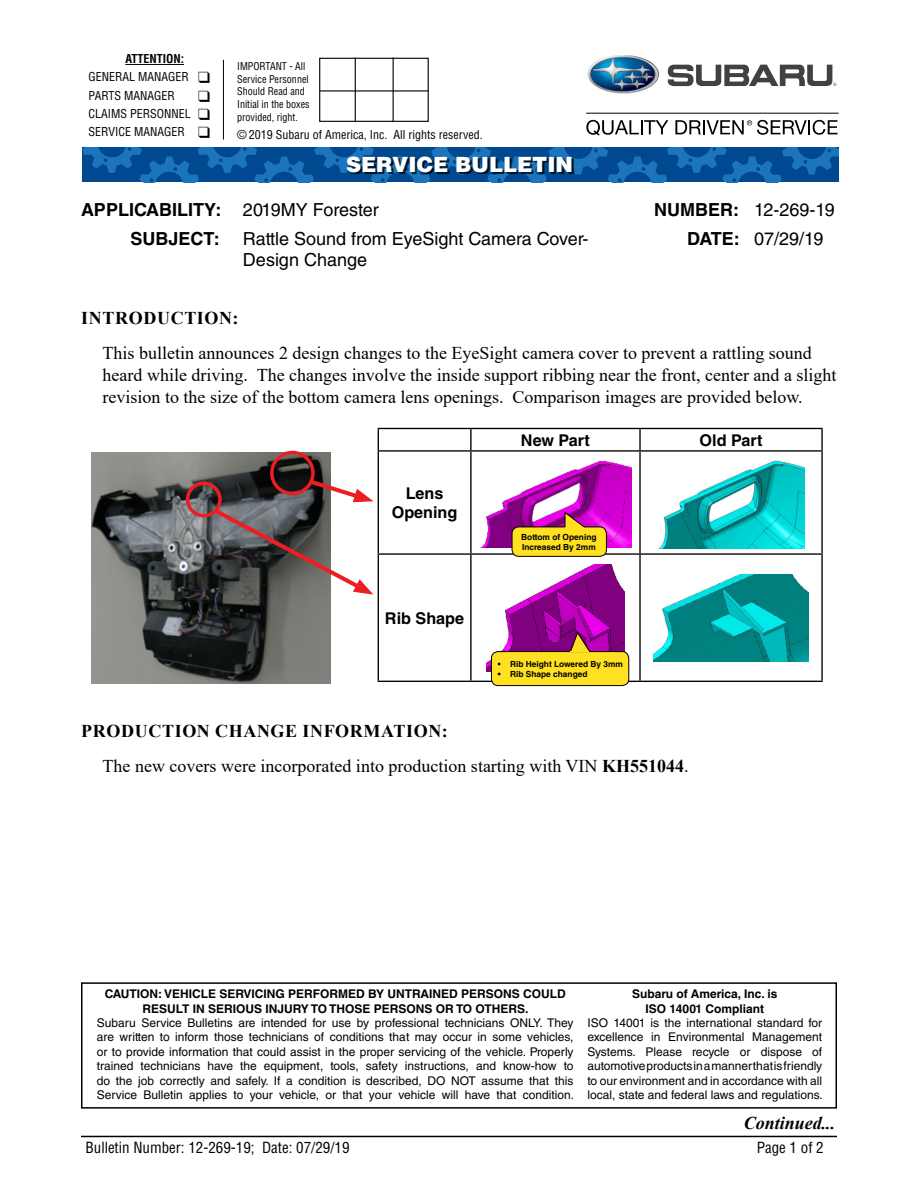
<style>
.page{position:relative;width:918px;height:1188px;background:#fff}
.page>*{position:absolute;margin:0;border:0;box-sizing:border-box;transform-origin:0 0}
.t1{font:900 21px "Helvetica LT Std";color:#fff}
.t2{font:18px/21.6px "Times New Roman";color:#000}
.t3{font:18px/28.3px "Helvetica LT Std";color:#000}
.t4{font:700 18px/28.3px "Helvetica LT Std";color:#000}
.t5{font:700 18px "Times New Roman";letter-spacing:.035em;color:#000}
.t6{font:italic 700 18px "Times New Roman";color:#000}
.t7{font:700 16.2px/19.5px "Helvetica LT Std";color:#000;text-align:center}
.t8{font:condensed 15px "Helvetica LT Std";color:#000}
.t9{font:12px/14.4px "Helvetica LT Std";color:#000;text-align:justify}
.t10{font:700 12px/14.4px "Helvetica LT Std";color:#000;text-align:center}
.t11{font:condensed 12px/18.1px "Helvetica LT Std";color:#000}
.t12{font:condensed 10.5px/12.6px "Helvetica LT Std";color:#000;scale:.96 1}
.t13{font:700 8.4px/10.1px "Helvetica LT Std";color:#000}
.s1{font-weight:700}
.s2{font-weight:400}
</style>
<div class="page">
<hr style="left:81px;top:1136px;width:756px;height:1px;background:#000">
<div style="left:81px;top:982px;width:756px;height:127px;border:2px solid #000"></div>
<hr style="left:378px;top:428px;width:93px;height:1px;background:#000">
<svg style="left:378px;top:429px;width:1px;height:21px"></svg>
<hr style="left:471px;top:428px;width:169px;height:1px;background:#000">
<hr style="left:470px;top:429px;width:2px;height:21px;background:#000">
<hr style="left:640px;top:428px;width:183px;height:1px;background:#000">
<hr style="left:639px;top:429px;width:2px;height:21px;background:#000">
<hr style="left:821px;top:429px;width:2px;height:21px;background:#000">
<hr style="left:378px;top:450px;width:93px;height:2px;background:#000">
<hr style="left:378px;top:452px;width:1px;height:101px;background:#000">
<hr style="left:471px;top:450px;width:169px;height:2px;background:#000">
<hr style="left:470px;top:452px;width:2px;height:101px;background:#000">
<hr style="left:640px;top:450px;width:183px;height:2px;background:#000">
<hr style="left:639px;top:452px;width:2px;height:101px;background:#000">
<hr style="left:821px;top:452px;width:2px;height:101px;background:#000">
<hr style="left:378px;top:553px;width:93px;height:2px;background:#000">
<hr style="left:378px;top:555px;width:1px;height:126px;background:#000">
<hr style="left:471px;top:553px;width:169px;height:2px;background:#000">
<hr style="left:470px;top:555px;width:2px;height:126px;background:#000">
<hr style="left:640px;top:553px;width:183px;height:2px;background:#000">
<hr style="left:639px;top:555px;width:2px;height:126px;background:#000">
<hr style="left:821px;top:555px;width:2px;height:126px;background:#000">
<hr style="left:378px;top:681px;width:93px;height:1px;background:#000">
<hr style="left:471px;top:681px;width:169px;height:1px;background:#000">
<hr style="left:640px;top:681px;width:183px;height:1px;background:#000">
<img style="left:480px;top:460px;width:152px;height:88px">
<img style="left:658px;top:460px;width:146px;height:89px">
<img style="left:486px;top:564px;width:139px;height:107px">
<img style="left:653px;top:574px;width:156px;height:87px">
<img style="left:92px;top:453px;width:239px;height:230px">
<div style="left:186px;top:482px;width:36px;height:35px;border:3px solid #ed1d24;border-radius:50%"></div>
<div style="left:270px;top:451px;width:45px;height:44px;border:3px solid #ed1d24;border-radius:50%"></div>
<svg style="left:211px;top:477px;width:162px;height:118px"></svg>
<div style="left:512px;top:527px;width:94px;height:29px;background:#ffe121;border-radius:7px"></div>
<div style="left:512px;top:527px;width:95px;height:30px;border:1px solid #000;border-radius:7px"></div>
<svg style="left:564px;top:511px;width:21px;height:17px"></svg>
<div style="left:491px;top:652px;width:138px;height:34px;background:#ffe121;border-radius:7px"></div>
<div style="left:491px;top:651px;width:138px;height:35px;border:1px solid #000;border-radius:7px"></div>
<svg style="left:570px;top:631px;width:21px;height:22px"></svg>
<svg style="left:82px;top:147px;width:757px;height:35px;background:#09579e"></svg>
<div style="left:348px;top:158px;width:225px;height:16px;background:#000;opacity:.75"></div>
<div style="left:319px;top:58px;width:110px;height:64px;border:1px solid #000"></div>
<hr style="left:355px;top:58px;width:1px;height:64px;background:#000">
<hr style="left:393px;top:58px;width:1px;height:64px;background:#000">
<hr style="left:320px;top:90px;width:109px;height:2px;background:#000">
<hr style="left:125px;top:64px;width:59px;height:1px;background:#000">
<hr style="left:223px;top:60px;width:1px;height:80px;background:#000">
<img style="left:588px;top:55px;width:71px;height:39px">
<svg style="left:668px;top:64px;width:168px;height:22px"></svg>
<hr style="left:586px;top:113px;width:253px;height:1px;background:#000">
<svg style="left:586px;top:120px;width:82px;height:16px"></svg>
<svg style="left:675px;top:120px;width:163px;height:15px"></svg>
<p class="t11" style="left:89px;top:50px;width:123px;text-indent:37px"><span class="s1">ATTENTION:<br></span>GENERAL MANAGER ❑<br>PARTS MANAGER</p>
<p class="t11" style="left:89px;top:104px;width:123px">CLAIMS PERSONNEL ❑<br>SERVICE MANAGER ❑</p>
<p class="t12" style="left:237px;top:60px;width:77px">IMPORTANT - All<br>Service Personnel<br>Should Read and<br>Initial in the boxes provided, right.</p>
<p class="t11" style="left:237px;top:126px;width:247px">© 2019 Subaru of America, Inc. All rights reserved.</p>
<h1 class="t1" style="left:346px;top:151px;width:229px">SERVICE BULLETIN</h1>
<h2 class="t4" style="left:130px;top:196px;width:250px;text-indent:-49px">APPLICABILITY: <span class="s2">2019MY Forester<br></span>SUBJECT:</h2>
<h2 class="t3" style="left:243px;top:228px;width:347px;line-height:21.6px">Rattle Sound from EyeSight Camera Cover-<br>Design Change</h2>
<h2 class="t3" style="left:687px;top:196px;width:149px;text-indent:-33px"><span class="s1">NUMBER:</span> 12-269-19<br><span class="s1">DATE:</span> 07/29/19</h2>
<h2 class="t5" style="left:81px;top:305px;width:159px">INTRODUCTION:</h2>
<p class="t2" style="left:103px;top:342px;width:736px">This bulletin announces 2 design changes to the EyeSight camera cover to prevent a rattling sound heard while driving. The changes involve the inside support ribbing near the front, center and a slight revision to the size of the bottom camera lens openings. Comparison images are provided below.</p>
<h3 class="t7" style="left:521px;top:430px;width:70px">New Part</h3>
<h3 class="t7" style="left:700px;top:430px;width:64px">Old Part</h3>
<h3 class="t7" style="left:392px;top:483px;width:67px">Lens<br>Opening</h3>
<h3 class="t7" style="left:385px;top:608px;width:81px">Rib Shape</h3>
<p class="t13" style="left:521px;top:532px;width:77px">Bottom of Opening<br>Increased By 2mm</p>
<p class="t13" style="left:498px;top:658px;width:127px">• Rib Height Lowered By 3mm</p>
<p class="t13" style="left:498px;top:669px;width:91px">• Rib Shape changed</p>
<h2 class="t2" style="left:103px;top:713px;width:588px;line-height:35.1px;text-indent:-21px"><span class="s1">PRODUCTION CHANGE INFORMATION:<br></span>The new covers were incorporated into production starting with VIN <span class="s1">KH551044</span>.</h2>
<p class="t10" style="left:105px;top:987px;width:463px">CAUTION: VEHICLE SERVICING PERFORMED BY UNTRAINED PERSONS COULD<br>RESULT IN SERIOUS INJURY TO THOSE PERSONS OR TO OTHERS.</p>
<p class="t9" style="left:97px;top:1016px;width:479px">Subaru Service Bulletins are intended for use by professional technicians ONLY. They are written to inform those technicians of conditions that may occur in some vehicles, or to provide information that could assist in the proper servicing of the vehicle. Properly trained technicians have the equipment, tools, safety instructions, and know-how to do the job correctly and safely. If a condition is described, DO NOT assume that this Service Bulletin applies to your vehicle, or that your vehicle will have that condition.</p>
<p class="t10" style="left:632px;top:987px;width:147px">Subaru of America, Inc. is<br>ISO 14001 Compliant</p>
<p class="t9" style="left:588px;top:1016px;width:237px">ISO 14001 is the international standard for excellence in Environmental Management Systems. Please recycle or dispose of automotive products in a manner that is friendly to our environment and in accordance with all local, state and federal laws and regulations.</p>
<h2 class="t6" style="left:744px;top:1111px;width:93px">Continued...</h2>
<p class="t8" style="left:86px;top:1138px;width:266px">Bulletin Number: 12-269-19; Date: 07/29/19</p>
<p class="t8" style="left:757px;top:1138px;width:69px">Page 1 of 2</p>
</div>
